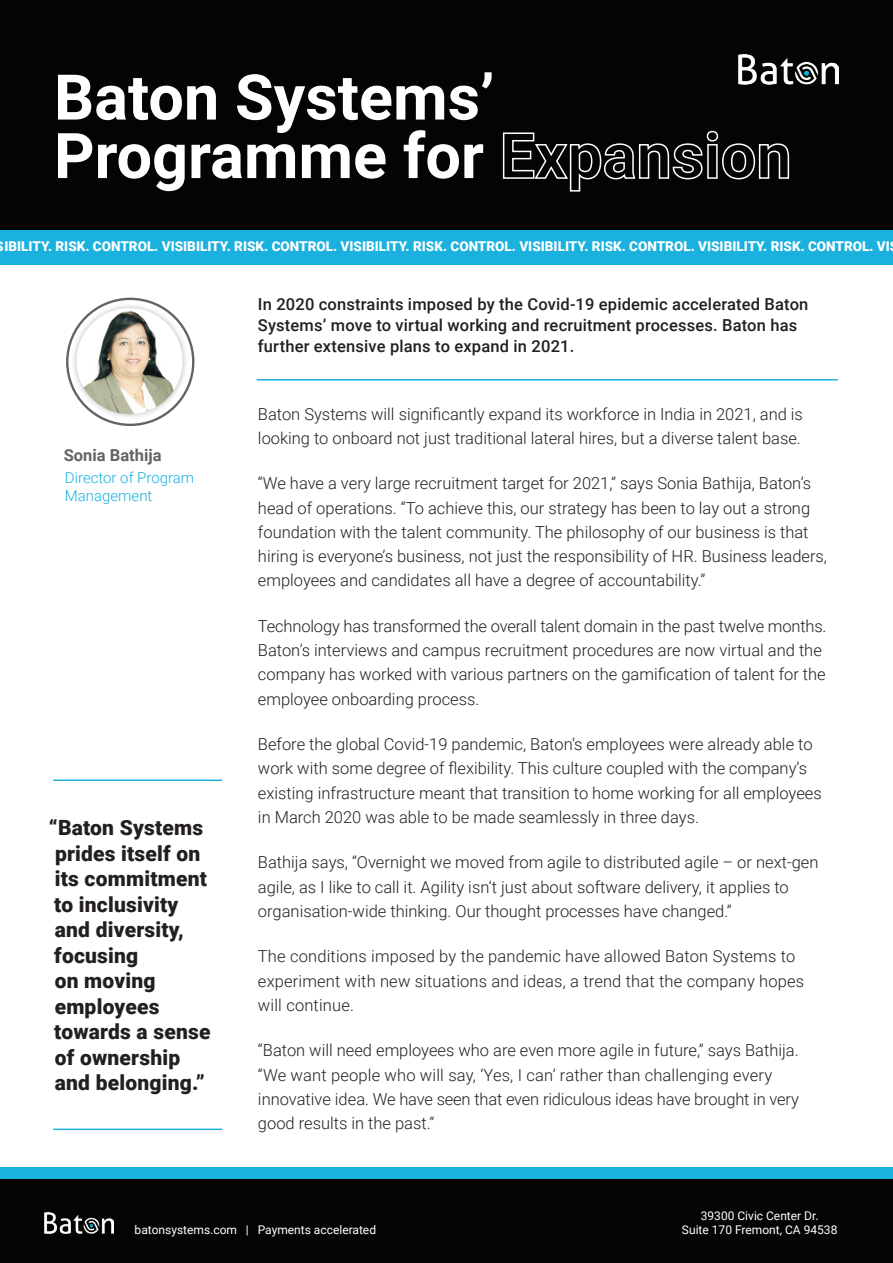
<style>
.page{position:relative;width:893px;height:1263px;background:#fff}
.page>*{position:absolute;margin:0;border:0;box-sizing:border-box;transform-origin:0 0}
.Headings{font:700 63px/58.5px "Roboto";color:#fff}
.Quotes{font:900 21px/25.5px "Roboto";letter-spacing:.01em;color:#231f20}
.Body{font:300 16.5px/24.3px "Roboto";color:#231f20}
.Body-2{font:500 16.5px/21px "Roboto";letter-spacing:.01em;color:#231f20}
.t1{font:700 16.5px "Roboto";color:#626362}
.t2{font:300 15px/18px "Roboto";color:#1ab1df}
.Body-3{font:900 13.5px "Roboto";color:#fff}
.Body-4{font:12px "Roboto";color:#fff}
</style>
<div class="page">
<div style="left:0;top:0;width:893px;height:233px;background:#040503"></div>
<div style="left:0;top:1179px;width:893px;height:84px;background:#040503"></div>
<div style="left:0;top:231px;width:893px;height:34px;background:#1ab1df"></div>
<div style="left:0;top:1167px;width:893px;height:12px;background:#1ab1df"></div>
<img style="left:738px;top:54px;width:101px;height:31px">
<img style="left:45px;top:1213px;width:69px;height:21px">
<svg style="left:67px;top:299px;width:126px;height:126px"></svg>
<div style="left:70px;top:302px;width:118px;height:118px;background:#231f20;opacity:.3"></div>
<img style="left:77px;top:308px;width:106px;height:106px;border-radius:53px">
<hr style="left:257px;top:379px;width:581px;height:1px;background:#1ab1df">
<hr style="left:53px;top:779px;width:169px;height:2px;background:#1ab1df">
<hr style="left:53px;top:1128px;width:169px;height:2px;background:#1ab1df">
<p class="Headings" style="left:54px;top:66px;width:739px">Baton Systems’<br>Programme for Expansion</p>
<p class="Body-3" style="left:-4px;top:236px;width:895px">SIBILITY. RISK. CONTROL. VISIBILITY. RISK. CONTROL. VISIBILITY. RISK. CONTROL. VISIBILITY. RISK. CONTROL. VISIBILITY. RISK. CONTROL. VI</p>
<p class="t1" style="left:64px;top:443px;width:99px">Sonia Bathija</p>
<p class="t2" style="left:65px;top:468px;width:131px">Director of Program<br>Management</p>
<p class="Quotes" style="left:49px;top:814px;width:163px">“Baton Systems prides itself on its commitment to inclusivity and diversity, focusing<br>on moving employees towards a sense of ownership and belonging.”</p>
<p class="Body-2" style="left:258px;top:293px;width:552px">In 2020 constraints imposed by the Covid-19 epidemic accelerated Baton<br>Systems’ move to virtual working and recruitment processes. Baton has further extensive plans to expand in 2021.</p>
<p class="Body" style="left:258px;top:401px;width:546px">Baton Systems will significantly expand its workforce in India in 2021, and is looking to onboard not just traditional lateral hires, but a diverse talent base.</p>
<p class="Body" style="left:258px;top:471px;width:571px">“We have a very large recruitment target for 2021,” says Sonia Bathija, Baton’s head of operations. “To achieve this, our strategy has been to lay out a strong foundation with the talent community. The philosophy of our business is that hiring is everyone’s business, not just the responsibility of HR. Business leaders, employees and candidates all have a degree of accountability.”</p>
<p class="Body" style="left:258px;top:613px;width:570px">Technology has transformed the overall talent domain in the past twelve months.<br>Baton’s interviews and campus recruitment procedures are now virtual and the company has worked with various partners on the gamification of talent for the employee onboarding process.</p>
<p class="Body" style="left:258px;top:731px;width:565px">Before the global Covid-19 pandemic, Baton’s employees were already able to work with some degree of flexibility. This culture coupled with the company’s existing infrastructure meant that transition to home working for all employees in March 2020 was able to be made seamlessly in three days.</p>
<p class="Body" style="left:258px;top:850px;width:562px">Bathija says, “Overnight we moved from agile to distributed agile – or next-gen agile, as I like to call it. Agility isn’t just about software delivery, it applies to organisation-wide thinking. Our thought processes have changed.”</p>
<p class="Body" style="left:258px;top:944px;width:548px">The conditions imposed by the pandemic have allowed Baton Systems to experiment with new situations and ideas, a trend that the company hopes will continue.</p>
<p class="Body" style="left:258px;top:1038px;width:542px">“Baton will need employees who are even more agile in future,” says Bathija. “We want people who will say, ‘Yes, I can’ rather than challenging every innovative idea. We have seen that even ridiculous ideas have brought in very good results in the past.”</p>
<p class="Body-4" style="left:701px;top:1207px;width:119px">39300 Civic Center Dr.</p>
<p class="Body-4" style="left:135px;top:1221px;width:243px">batonsystems.com | Payments accelerated</p>
<p class="Body-4" style="left:682px;top:1221px;width:157px">Suite 170 Fremont, CA 94538</p>
</div>
